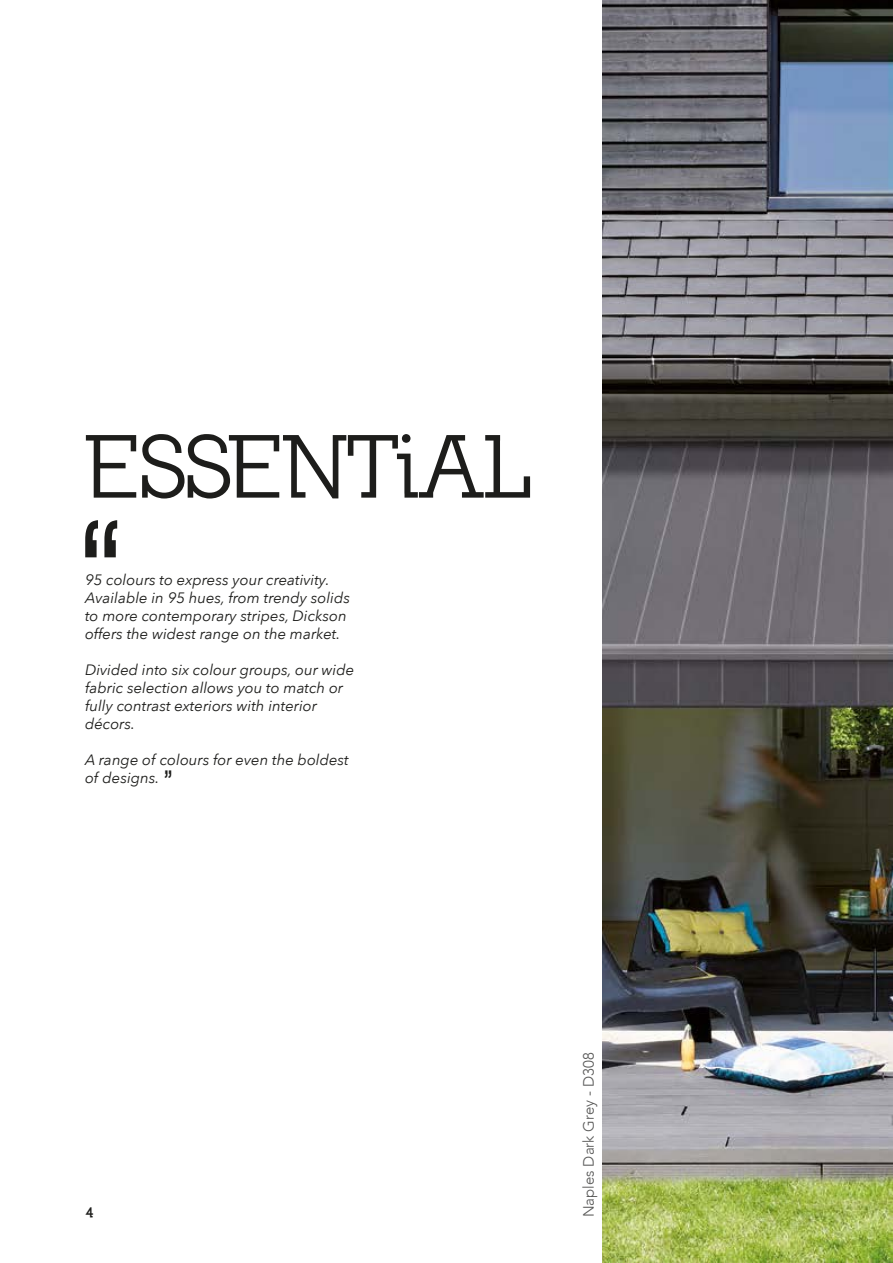
<style>
.page{position:relative;width:893px;height:1263px;background:#fff}
.page>*{position:absolute;margin:0;border:0;box-sizing:border-box;transform-origin:0 0}
.t1{font:700 90px "Nilland";letter-spacing:-.005em;color:#1d1d1b}
.t2{font:700 31.95px "Nilland";color:#1d1d1b}
.t3{font:italic 15px/18px "Avenir Next";color:#1d1d1b}
.t4{font:300 15px "Avenir";color:#575756}
.t5{font:900 13.5px "Nilland";color:#1d1d1b}
</style>
<div class="page">
<svg style="left:85px;top:520px;width:32px;height:37px"></svg>
<img style="left:602px;top:0;width:291px;height:1263px">
<h1 class="t1" style="left:85px;top:414px;width:447px">ESSENTiAL</h1>
<p class="t3" style="left:85px;top:570px;width:266px">95 colours to express your creativity.<br>Available in 95 hues, from trendy solids to more contemporary stripes, Dickson offers the widest range on the market.</p>
<p class="t3" style="left:85px;top:660px;width:271px">Divided into six colour groups, our wide fabric selection allows you to match or fully contrast exteriors with interior décors.</p>
<p class="t3" style="left:85px;top:750px;width:265px">A range of colours for even the boldest of designs.</p>
<h2 class="t2" style="left:174px;top:785px;width:13px;rotate:-180deg">‘‘</h2>
<p class="t5" style="left:86px;top:1204px;width:9px">4</p>
<p class="t4" style="left:580px;top:1217px;width:166px;rotate:-90deg">Naples Dark Grey - D308</p>
</div>
